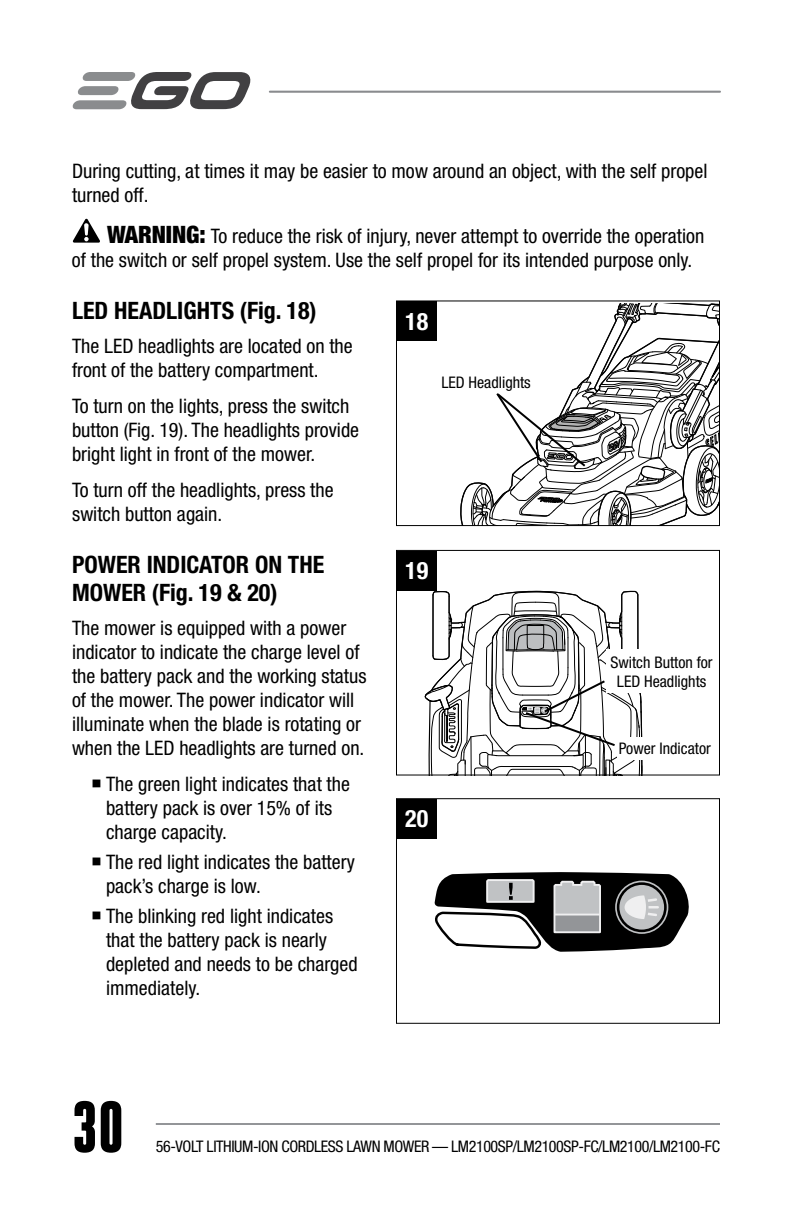
<style>
.page{position:relative;width:792px;height:1224px;background:#fff}
.page>*{position:absolute;margin:0;border:0;box-sizing:border-box;transform-origin:0 0}
.t1{font:900 72px "Heroic Condensed";color:#000}
.t2{font:700 condensed 24px/28px "Helvetica Neue LT Std";color:#000}
.t3{font:700 condensed 24px "Helvetica Neue LT Std";color:#fff}
.t4{font:condensed 20px/24px "Helvetica Neue LT Std";color:#000}
.t5{font:condensed 16px "Helvetica Neue LT Std";letter-spacing:-.025em;color:#000}
.t6{font:condensed 16px/19.2px "Helvetica Neue LT Std";color:#000;text-align:center}
.s1{font-weight:900;font-size:24px}
</style>
<div class="page">
<hr style="left:156px;top:1123px;width:564px;height:2px;background:#939598">
<hr style="left:270px;top:91px;width:450px;height:2px;background:#898b8e">
<svg style="left:72px;top:72px;width:179px;height:37px"></svg>
<svg style="left:72px;top:218px;width:28px;height:25px"></svg>
<div style="left:397px;top:301px;width:40px;height:40px;background:#000"></div>
<svg style="left:460px;top:303px;width:260px;height:223px"></svg>
<div style="left:396px;top:550px;width:324px;height:226px;border:1px solid #000"></div>
<div style="left:397px;top:551px;width:40px;height:40px;background:#000"></div>
<svg style="left:424px;top:590px;width:218px;height:186px"></svg>
<div style="left:607px;top:650px;width:110px;height:43px;background:#fff"></div>
<div style="left:617px;top:737px;width:98px;height:23px;background:#fff"></div>
<svg style="left:434px;top:872px;width:255px;height:80px"></svg>
<div style="left:396px;top:798px;width:324px;height:226px;border:1px solid #000"></div>
<div style="left:397px;top:799px;width:40px;height:40px;background:#000"></div>
<p class="t4" style="left:72px;top:158px;width:637px">During cutting, at times it may be easier to mow around an object, with the self propel turned off.</p>
<p class="t4" style="left:72px;top:223px;width:634px;text-indent:35px"><span class="s1">WARNING:</span> To reduce the risk of injury, never attempt to override the operation of the switch or self propel system. Use the self propel for its intended purpose only.</p>
<p class="t2" style="left:72px;top:296px;width:246px">LED HEADLIGHTS (Fig. 18)</p>
<p class="t4" style="left:72px;top:333px;width:282px">The LED headlights are located on the front of the battery compartment.</p>
<p class="t4" style="left:72px;top:393px;width:289px">To turn on the lights, press the switch button (Fig. 19). The headlights provide bright light in front of the mower.</p>
<p class="t4" style="left:72px;top:477px;width:263px">To turn off the headlights, press the switch button again.</p>
<p class="t2" style="left:72px;top:550px;width:254px">POWER INDICATOR ON THE<br>MOWER (Fig. 19 &amp; 20)</p>
<p class="t4" style="left:72px;top:615px;width:296px">The mower is equipped with a power indicator to indicate the charge level of the battery pack and the working status of the mower. The power indicator will illuminate when the blade is rotating or when the LED headlights are turned on.</p>
<p class="t4" style="left:106px;top:771px;width:245px;text-indent:-17px">◾The green light indicates that the battery pack is over 15% of its charge capacity.</p>
<p class="t4" style="left:106px;top:849px;width:251px;text-indent:-17px">◾The red light indicates the battery pack’s charge is low.</p>
<p class="t4" style="left:106px;top:903px;width:253px;text-indent:-17px">◾The blinking red light indicates that the battery pack is nearly depleted and needs to be charged immediately.</p>
<p class="t3" style="left:405px;top:307px;width:25px">18</p>
<p class="t6" style="left:441px;top:372px;width:91px">LED Headlights</p>
<p class="t3" style="left:405px;top:556px;width:25px">19</p>
<p class="t6" style="left:611px;top:652px;width:104px">Switch Button for<br>LED Headlights</p>
<p class="t6" style="left:619px;top:739px;width:94px">Power Indicator</p>
<p class="t3" style="left:405px;top:804px;width:25px">20</p>
<h1 class="t1" style="left:72px;top:1088px;width:54px">30</h1>
<p class="t5" style="left:156px;top:1137px;width:566px">56-VOLT LITHIUM-ION CORDLESS LAWN MOWER — LM2100SP/LM2100SP-FC/LM2100/LM2100-FC</p>
</div>
